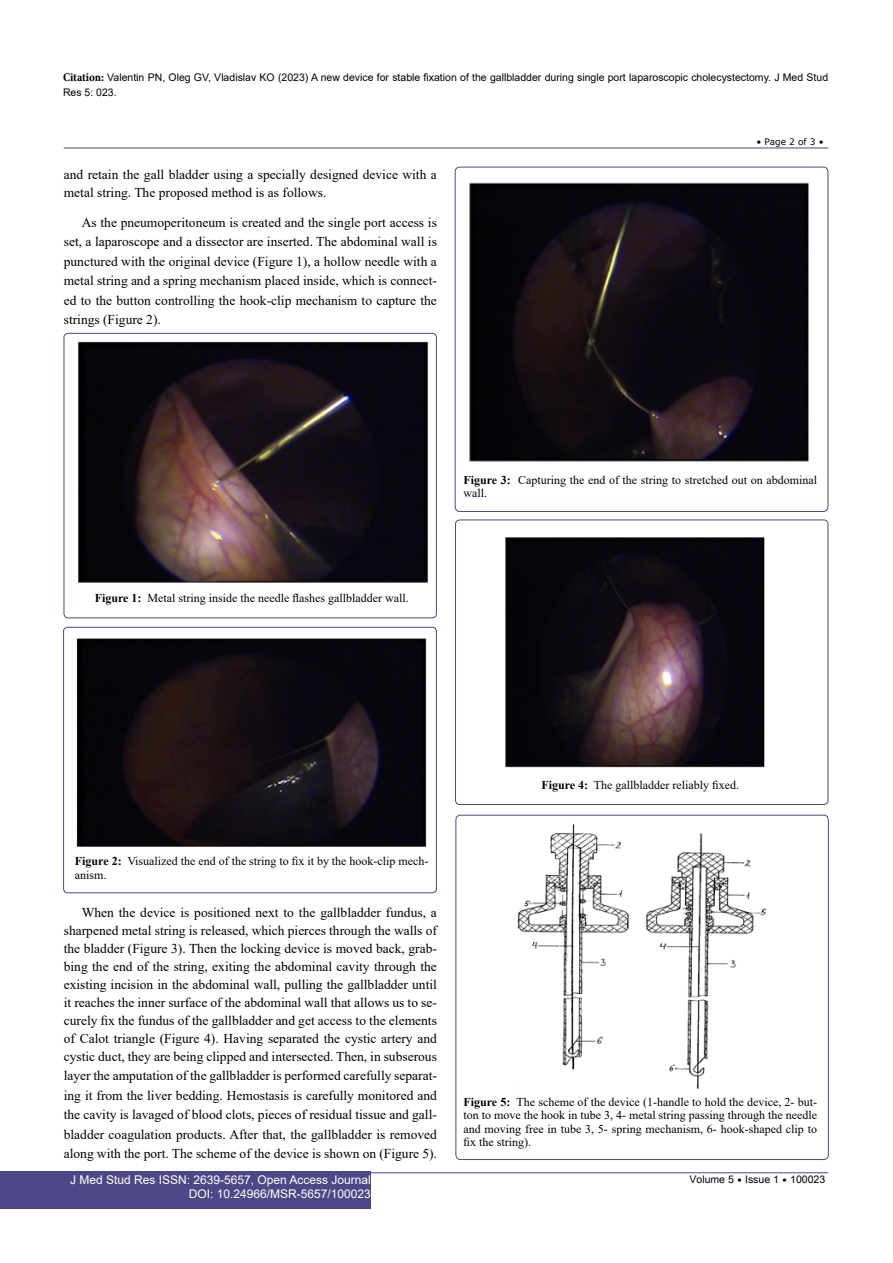
<style>
.page{position:relative;width:893px;height:1263px;background:#fff}
.page>*{position:absolute;margin:0;border:0;box-sizing:border-box;transform-origin:0 0}
.t1{font:13.5px/18px "Times New Roman";color:#000;text-align:justify}
.t2{font:12px/13.5px "Times New Roman";color:#000}
.t3{font:12px/14.2px "Arial";color:#fff;text-align:right}
.t4{font:10.5px/15px "Arial";color:#000}
.t5{font:10.5px "Arial Unicode MS";color:#000}
.t6{font:9px "MS Reference Sans Serif";color:#000}
.s1{font-family:"Minion Pro";font-weight:700;font-stretch:condensed;font-size:12px}
.s2{font-weight:700}
.s3{font-family:"MS Reference Sans Serif";font-size:9px}
</style>
<div class="page">
<hr style="left:64px;top:148px;width:764px;height:1px;background:#4d4785">
<hr style="left:64px;top:1172px;width:764px;height:1px;background:#4d4785">
<div style="left:0;top:1171px;width:371px;height:38px;background:#4d4785"></div>
<div style="left:64px;top:333px;width:373px;height:285px;border:1px solid #4d4785;border-radius:4px"></div>
<img style="left:78px;top:341px;width:350px;height:242px">
<div style="left:63px;top:627px;width:374px;height:266px;border:1px solid #4d4785;border-radius:4px"></div>
<img style="left:76px;top:638px;width:351px;height:209px">
<div style="left:455px;top:167px;width:373px;height:345px;border:1px solid #4d4785;border-radius:5px"></div>
<img style="left:469px;top:182px;width:340px;height:280px">
<div style="left:455px;top:520px;width:373px;height:285px;border:1px solid #4d4785;border-radius:4px"></div>
<img style="left:505px;top:537px;width:260px;height:231px">
<div style="left:456px;top:815px;width:372px;height:345px;border:1px solid #4d4785;border-radius:5px"></div>
<img style="left:517px;top:823px;width:250px;height:265px">
<p class="t4" style="left:63px;top:69px;width:767px"><span class="s1">Citation:</span> Valentin PN, Oleg GV, Vladislav KO (2023) A new device for stable fixation of the gallbladder during single port laparoscopic cholecystectomy. J Med Stud<br>Res 5: 023.</p>
<p class="t1" style="left:64px;top:165px;width:375px">and retain the gall bladder using a specially designed device with a metal string. The proposed method is as follows.</p>
<p class="t1" style="left:64px;top:212px;width:375px;line-height:19.5px;text-indent:18px">As the pneumoperitoneum is created and the single port access is set, a laparoscope and a dissector are inserted. The abdominal wall is punctured with the original device (Figure 1), a hollow needle with a metal string and a spring mechanism placed inside, which is connect&shy;ed to the button controlling the hook-clip mechanism to capture the strings (Figure 2).</p>
<p class="t6" style="left:756px;top:136px;width:69px">• Page 2 of 3 •</p>
<p class="t2" style="left:95px;top:590px;width:316px"><span class="s2">Figure 1:</span> Metal string inside the needle flashes gallbladder wall.</p>
<p class="t2" style="left:463px;top:473px;width:355px"><span class="s2">Figure 3:</span> Capturing the end of the string to stretched out on abdominal wall.</p>
<p class="t2" style="left:541px;top:778px;width:199px"><span class="s2">Figure 4:</span> The gallbladder reliably fixed.</p>
<p class="t2" style="left:75px;top:854px;width:355px"><span class="s2">Figure 2:</span> Visualized the end of the string to fix it by the hook-clip mech&shy;anism.</p>
<p class="t1" style="left:64px;top:903px;width:375px;text-indent:18px">When the device is positioned next to the gallbladder fundus, a sharpened metal string is released, which pierces through the walls of the bladder (Figure 3). Then the locking device is moved back, grab&shy;bing the end of the string, exiting the abdominal cavity through the existing incision in the abdominal wall, pulling the gallbladder until it reaches the inner surface of the abdominal wall that allows us to se&shy;curely fix the fundus of the gallbladder and get access to the elements of Calot triangle (Figure 4). Having separated the cystic artery and cystic duct, they are being clipped and intersected. Then, in subserous</p>
<p class="t1" style="left:64px;top:1066px;width:375px;line-height:19.5px">layer the amputation of the gallbladder is performed carefully separat&shy;ing it from the liver bedding. Hemostasis is carefully monitored and the cavity is lavaged of blood clots, pieces of residual tissue and gall&shy;bladder coagulation products. After that, the gallbladder is removed along with the port. The scheme of the device is shown on (Figure 5).</p>
<p class="t2" style="left:463px;top:1094px;width:355px;text-align:justify"><span class="s2">Figure 5:</span> The scheme of the device (1-handle to hold the device, 2- but&shy;ton to move the hook in tube 3, 4- metal string passing through the needle and moving free in tube 3, 5- spring mechanism, 6- hook-shaped clip to fix the string).</p>
<p class="t3" style="left:70px;top:1172px;width:302px">J Med Stud Res ISSN: 2639-5657, Open Access Journal<br>DOI: 10.24966/MSR-5657/100023</p>
<p class="t5" style="left:689px;top:1172px;width:137px">Volume 5 <span class="s3">•</span> Issue 1 <span class="s3">•</span> 100023</p>
</div>
